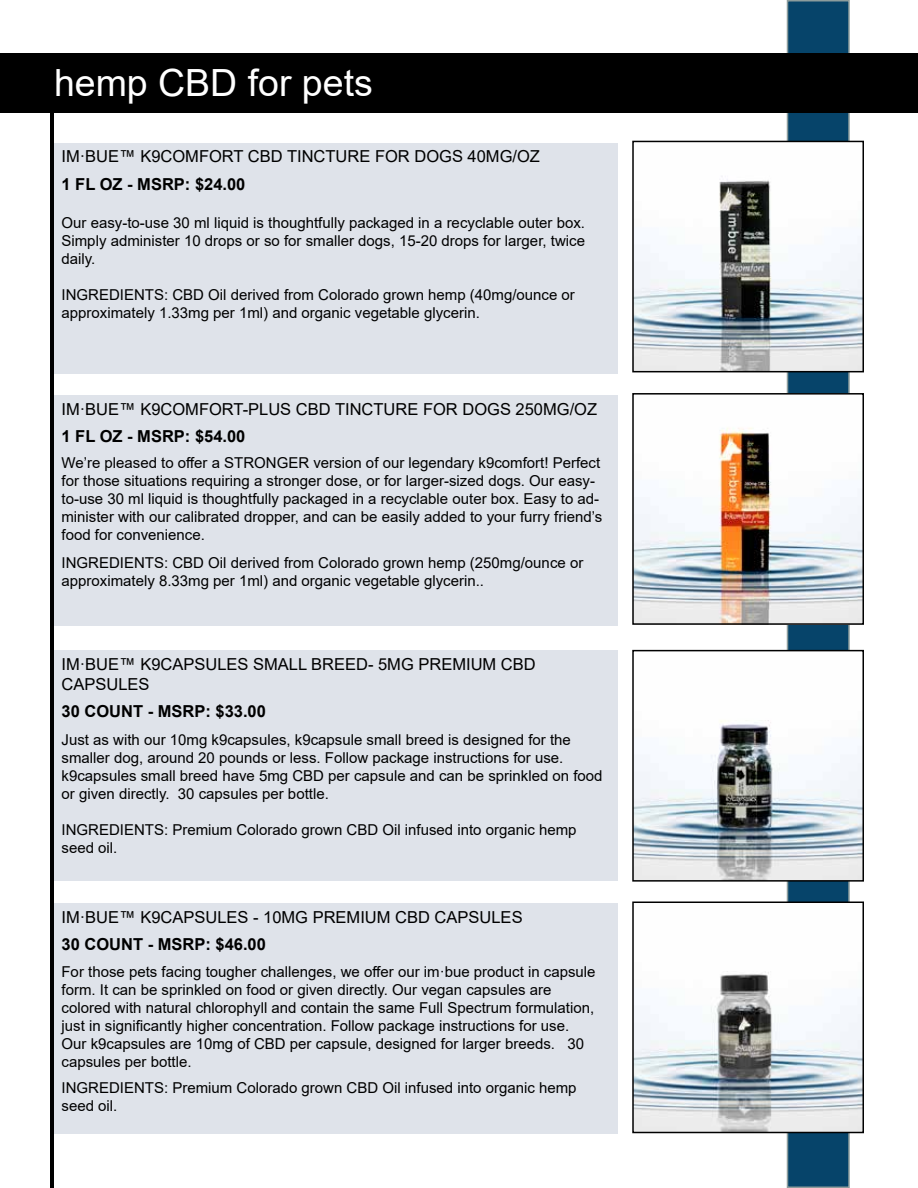
<style>
.page{position:relative;width:918px;height:1188px;background:#fff}
.page>*{position:absolute;margin:0;border:0;box-sizing:border-box;transform-origin:0 0}
.t1{font:37.5px "Arial";color:#fff}
.t2{font:16.5px/19.8px "Arial";color:#000}
.t3{font:700 16.5px "Arial";color:#000}
.t4{font:15px/18px "Arial";color:#000}
.t5{font:15px "Arial";color:#000001}
</style>
<div class="page">
<div style="left:788px;top:1px;width:61px;height:1186px;background:#06446a"></div>
<div style="left:787px;top:0;width:63px;height:1188px;border:2px solid #8c9c9c"></div>
<div style="left:0;top:53px;width:918px;height:59px;background:#000"></div>
<img style="left:635px;top:905px;width:226px;height:225px">
<div style="left:632px;top:902px;width:232px;height:231px;border:2px solid #000"></div>
<img style="left:635px;top:653px;width:226px;height:226px">
<div style="left:632px;top:650px;width:232px;height:232px;border:2px solid #000"></div>
<img style="left:635px;top:144px;width:226px;height:225px">
<div style="left:632px;top:141px;width:232px;height:231px;border:2px solid #000"></div>
<div style="left:54px;top:143px;width:563px;height:230px;background:#dfe3ea"></div>
<div style="left:54px;top:903px;width:563px;height:230px;background:#dfe3ea"></div>
<div style="left:54px;top:651px;width:563px;height:230px;background:#dfe3ea"></div>
<hr style="left:50px;top:112px;width:4px;height:1076px;background:#000">
<img style="left:635px;top:396px;width:226px;height:226px">
<div style="left:632px;top:393px;width:232px;height:232px;border:2px solid #000"></div>
<div style="left:54px;top:395px;width:563px;height:231px;background:#dfe3ea"></div>
<h1 class="t1" style="left:54px;top:57px;width:320px">hemp CBD for pets</h1>
<p class="t2" style="left:62px;top:147px;width:480px">IM·BUE™ K9COMFORT CBD TINCTURE FOR DOGS 40MG/OZ</p>
<p class="t3" style="left:62px;top:172px;width:186px">1 FL OZ - MSRP: $24.00</p>
<p class="t4" style="left:62px;top:213px;width:525px;text-align:justify">Our easy-to-use 30 ml liquid is thoughtfully packaged in a recyclable outer box.<br>Simply administer 10 drops or so for smaller dogs, 15-20 drops for larger, twice daily.</p>
<p class="t4" style="left:62px;top:285px;width:515px">INGREDIENTS: CBD Oil derived from Colorado grown hemp (40mg/ounce or approximately 1.33mg per 1ml) and organic vegetable glycerin.</p>
<p class="t2" style="left:62px;top:399px;width:537px">IM·BUE™ K9COMFORT-PLUS CBD TINCTURE FOR DOGS 250MG/OZ</p>
<p class="t3" style="left:62px;top:425px;width:186px">1 FL OZ - MSRP: $54.00</p>
<p class="t4" style="left:62px;top:453px;width:542px">We’re pleased to offer a STRONGER version of our legendary k9comfort! Perfect for those situations requiring a stronger dose, or for larger-sized dogs. Our easy&shy;to-use 30 ml liquid is thoughtfully packaged in a recyclable outer box. Easy to ad&shy;minister with our calibrated dropper, and can be easily added to your furry friend’s food for convenience.</p>
<p class="t4" style="left:62px;top:554px;width:523px">INGREDIENTS: CBD Oil derived from Colorado grown hemp (250mg/ounce or approximately 8.33mg per 1ml) and organic vegetable glycerin..</p>
<p class="t2" style="left:62px;top:654px;width:476px">IM·BUE™ K9CAPSULES SMALL BREED- 5MG PREMIUM CBD<br>CAPSULES</p>
<p class="t3" style="left:62px;top:700px;width:206px">30 COUNT - MSRP: $33.00</p>
<p class="t4" style="left:62px;top:730px;width:543px">Just as with our 10mg k9capsules, k9capsule small breed is designed for the smaller dog, around 20 pounds or less. Follow package instructions for use. k9capsules small breed have 5mg CBD per capsule and can be sprinkled on food or given directly. 30 capsules per bottle.</p>
<p class="t4" style="left:62px;top:820px;width:517px">INGREDIENTS: Premium Colorado grown CBD Oil infused into organic hemp seed oil.</p>
<p class="t2" style="left:62px;top:907px;width:463px">IM·BUE™ K9CAPSULES - 10MG PREMIUM CBD CAPSULES</p>
<p class="t3" style="left:62px;top:932px;width:206px">30 COUNT - MSRP: $46.00</p>
<p class="t4" style="left:62px;top:963px;width:536px">For those pets facing tougher challenges, we offer our im·bue product in capsule form. It can be sprinkled on food or given directly. Our vegan capsules are colored with natural chlorophyll and contain the same Full Spectrum formulation, just in significantly higher concentration. Follow package instructions for use.<br>Our k9capsules are 10mg of CBD per capsule, designed for larger breeds. 30 capsules per bottle.</p>
<p class="t4" style="left:62px;top:1078px;width:517px">INGREDIENTS: Premium Colorado grown CBD Oil infused into organic hemp</p>
<p class="t5" style="left:62px;top:1095px;width:57px">seed oil.</p>
</div>
